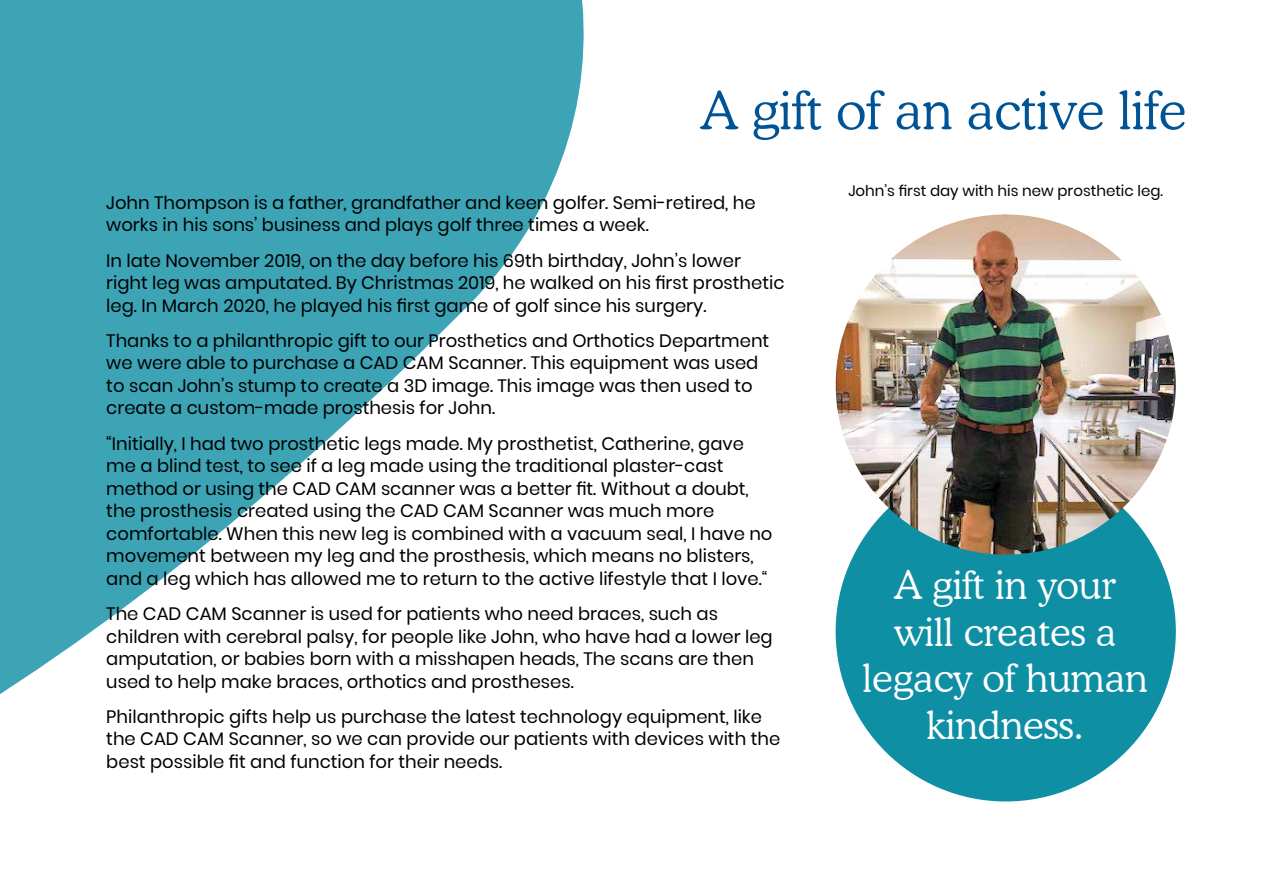
<style>
.page{position:relative;width:1263px;height:893px;background:#fff}
.page>*{position:absolute;margin:0;border:0;box-sizing:border-box;transform-origin:0 0}
.t1{font:300 52.5px "Cooper BT";color:#005496}
.t2{font:300 39px/46.8px "Cooper BT";color:#fff;text-align:center}
.t3{font:18px/22.5px "Poppins";color:#000}
.t4{font:15px "Poppins";color:#000}
</style>
<div class="page">
<svg style="left:0;top:0;width:584px;height:694px;fill:#3da4b5"></svg>
<div style="left:836px;top:461px;width:340px;height:340px;background:#0f8fa4;border-radius:50%"></div>
<img style="left:836px;top:214px;width:340px;height:341px;border-radius:170px">
<h1 class="t1" style="left:700px;top:79px;width:488px">A gift of an active life</h1>
<p class="t3" style="left:106px;top:191px;width:651px">John Thompson is a father, grandfather and keen golfer. Semi-retired, he works in his sons’ business and plays golf three times a week.</p>
<p class="t3" style="left:106px;top:249px;width:680px">In late November 2019, on the day before his 69th birthday, John’s lower right leg was amputated. By Christmas 2019, he walked on his first prosthetic leg. In March 2020, he played his first game of golf since his surgery.</p>
<p class="t3" style="left:106px;top:329px;width:664px">Thanks to a philanthropic gift to our Prosthetics and Orthotics Department we were able to purchase a CAD CAM Scanner. This equipment was used to scan John’s stump to create a 3D image. This image was then used to create a custom-made prosthesis for John.</p>
<p class="t3" style="left:106px;top:432px;width:668px">“Initially, I had two prosthetic legs made. My prosthetist, Catherine, gave me a blind test, to see if a leg made using the traditional plaster-cast method or using the CAD CAM scanner was a better fit. Without a doubt, the prosthesis created using the CAD CAM Scanner was much more comfortable. When this new leg is combined with a vacuum seal, I have no movement between my leg and the prosthesis, which means no blisters, and a leg which has allowed me to return to the active lifestyle that I love.“</p>
<p class="t3" style="left:106px;top:602px;width:668px">The CAD CAM Scanner is used for patients who need braces, such as children with cerebral palsy, for people like John, who have had a lower leg amputation, or babies born with a misshapen heads, The scans are then used to help make braces, orthotics and prostheses.</p>
<p class="t3" style="left:106px;top:705px;width:675px">Philanthropic gifts help us purchase the latest technology equipment, like the CAD CAM Scanner, so we can provide our patients with devices with the best possible fit and function for their needs.</p>
<p class="t4" style="left:848px;top:182px;width:316px">John’s first day with his new prosthetic leg.</p>
<h2 class="t2" style="left:862px;top:561px;width:287px">A gift in your will creates a legacy of human kindness.</h2>
</div>
